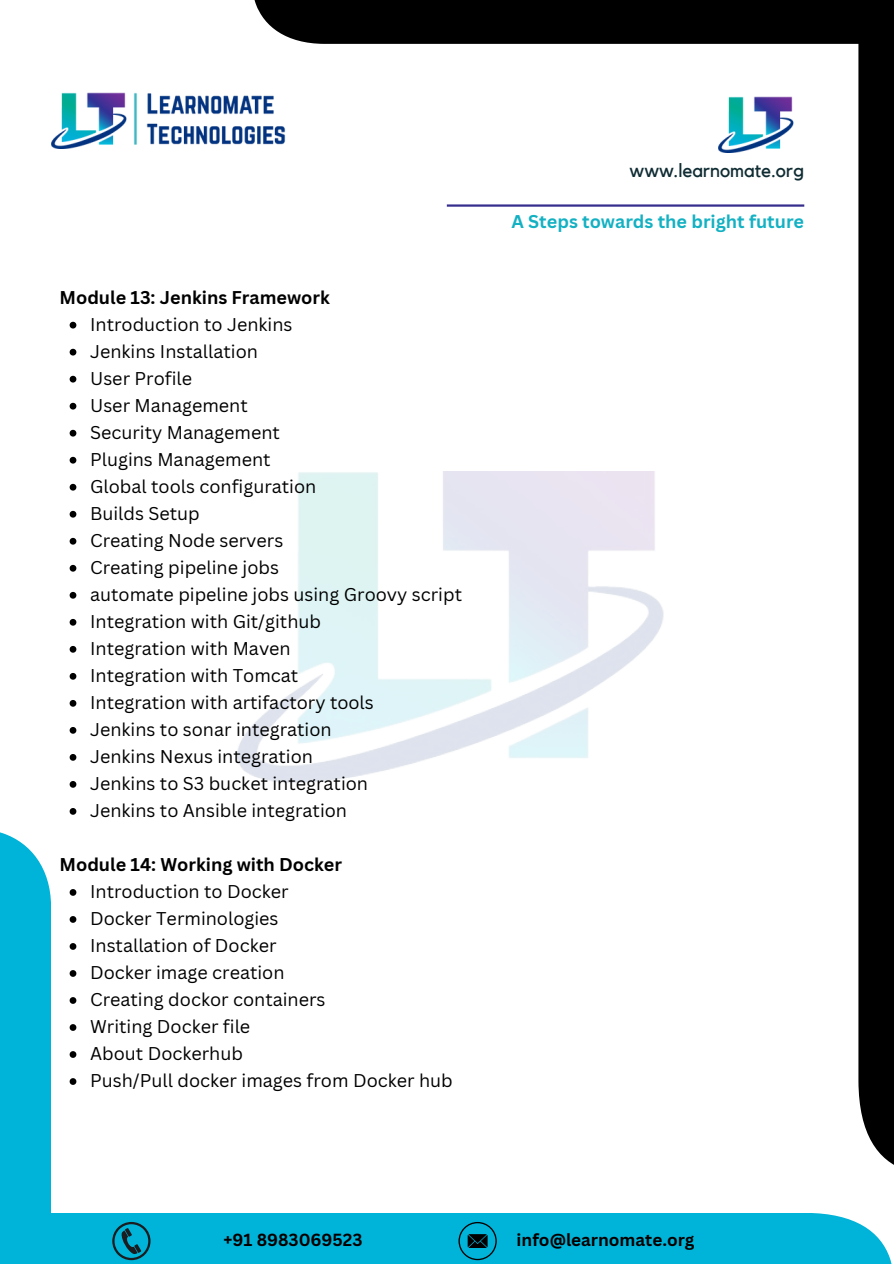
<style>
.page{position:relative;width:894px;height:1264px;background:#fff}
.page>*{position:absolute;margin:0;border:0;box-sizing:border-box;transform-origin:0 0}
.t1{font:19.05px "Kollektif";color:#0f2c33}
.t2{font:18px "Canva Sans";color:#000}
.t3{font:700 18px "Canva Sans";color:#000}
.t4{font:700 18px "Canva Sans";color:#14b1c3}
.t5{font:700 17.1px "Canva Sans";color:#000}
</style>
<div class="page">
<div style="left:252px;top:0;width:641px;height:44px;background:#000"></div>
<div style="left:858px;top:0;width:35px;height:1173px;background:#000"></div>
<div style="left:0;top:829px;width:51px;height:434px;background:#00b3d8"></div>
<div style="left:0;top:1212px;width:893px;height:51px;background:#00b3d8"></div>
<hr style="left:446px;top:204px;width:358px;height:3px;background:#362e8d">
<img style="left:237px;top:471px;width:427px;height:312px">
<svg style="left:112px;top:1222px;width:38px;height:38px"></svg>
<svg style="left:458px;top:1221px;width:38px;height:39px"></svg>
<img style="left:51px;top:92px;width:234px;height:57px">
<img style="left:718px;top:96px;width:76px;height:56px">
<svg style="left:70px;top:322px;width:6px;height:6px"></svg>
<svg style="left:70px;top:349px;width:6px;height:6px"></svg>
<svg style="left:70px;top:376px;width:6px;height:6px"></svg>
<svg style="left:70px;top:403px;width:6px;height:6px"></svg>
<svg style="left:70px;top:430px;width:6px;height:6px"></svg>
<svg style="left:70px;top:457px;width:6px;height:6px"></svg>
<svg style="left:70px;top:484px;width:6px;height:6px"></svg>
<svg style="left:70px;top:511px;width:6px;height:6px"></svg>
<svg style="left:70px;top:538px;width:6px;height:6px"></svg>
<svg style="left:70px;top:565px;width:6px;height:6px"></svg>
<svg style="left:70px;top:592px;width:6px;height:6px"></svg>
<svg style="left:70px;top:619px;width:6px;height:6px"></svg>
<svg style="left:70px;top:646px;width:6px;height:6px"></svg>
<svg style="left:70px;top:673px;width:6px;height:6px"></svg>
<svg style="left:70px;top:700px;width:6px;height:6px"></svg>
<svg style="left:70px;top:727px;width:6px;height:6px"></svg>
<svg style="left:70px;top:754px;width:6px;height:6px"></svg>
<svg style="left:70px;top:781px;width:6px;height:6px"></svg>
<svg style="left:70px;top:808px;width:6px;height:6px"></svg>
<svg style="left:70px;top:889px;width:6px;height:6px"></svg>
<svg style="left:70px;top:916px;width:6px;height:6px"></svg>
<svg style="left:70px;top:943px;width:6px;height:6px"></svg>
<svg style="left:70px;top:970px;width:6px;height:6px"></svg>
<svg style="left:70px;top:997px;width:6px;height:6px"></svg>
<svg style="left:70px;top:1024px;width:6px;height:6px"></svg>
<svg style="left:70px;top:1051px;width:6px;height:6px"></svg>
<svg style="left:70px;top:1078px;width:6px;height:6px"></svg>
<p class="t1" style="left:629px;top:162px;width:176px">www.learnomate.org</p>
<p class="t3" style="left:59px;top:284px;width:272px">Module 13: Jenkins Framework</p>
<p class="t2" style="left:90px;top:311px;width:204px">Introduction to Jenkins</p>
<p class="t2" style="left:90px;top:338px;width:169px">Jenkins Installation</p>
<p class="t2" style="left:90px;top:365px;width:104px">User Profile</p>
<p class="t2" style="left:90px;top:392px;width:159px">User Management</p>
<p class="t2" style="left:90px;top:419px;width:191px">Security Management</p>
<p class="t2" style="left:90px;top:446px;width:182px">Plugins Management</p>
<p class="t2" style="left:90px;top:473px;width:228px">Global tools configuration</p>
<p class="t2" style="left:90px;top:500px;width:111px">Builds Setup</p>
<p class="t2" style="left:90px;top:527px;width:195px">Creating Node servers</p>
<p class="t2" style="left:90px;top:554px;width:190px">Creating pipeline jobs</p>
<p class="t2" style="left:90px;top:581px;width:373px">automate pipeline jobs using Groovy script</p>
<p class="t2" style="left:90px;top:608px;width:232px">Integration with Git/github</p>
<p class="t2" style="left:90px;top:635px;width:202px">Integration with Maven</p>
<p class="t2" style="left:90px;top:662px;width:209px">Integration with Tomcat</p>
<p class="t2" style="left:90px;top:689px;width:285px">Integration with artifactory tools</p>
<p class="t2" style="left:90px;top:716px;width:243px">Jenkins to sonar integration</p>
<p class="t2" style="left:90px;top:743px;width:224px">Jenkins Nexus integration</p>
<h1 class="t2" style="left:90px;top:770px;width:279px">Jenkins to S3 bucket integration</h1>
<p class="t2" style="left:90px;top:797px;width:258px">Jenkins to Ansible integration</p>
<p class="t3" style="left:59px;top:851px;width:284px">Module 14: Working with Docker</p>
<p class="t2" style="left:90px;top:878px;width:200px">Introduction to Docker</p>
<p class="t2" style="left:90px;top:905px;width:190px">Docker Terminologies</p>
<p class="t2" style="left:90px;top:932px;width:188px">Installation of Docker</p>
<p class="t2" style="left:90px;top:959px;width:196px">Docker image creation</p>
<p class="t2" style="left:90px;top:986px;width:237px">Creating dockor containers</p>
<p class="t2" style="left:90px;top:1013px;width:162px">Writing Docker file</p>
<p class="t2" style="left:90px;top:1040px;width:154px">About Dockerhub</p>
<p class="t2" style="left:90px;top:1067px;width:364px">Push/Pull docker images from Docker hub</p>
<p class="t4" style="left:511px;top:209px;width:294px">A Steps towards the bright future</p>
<p class="t5" style="left:223px;top:1227px;width:140px">+91 8983069523</p>
<h1 class="t5" style="left:516px;top:1227px;width:179px">info@learnomate.org</h1>
</div>
